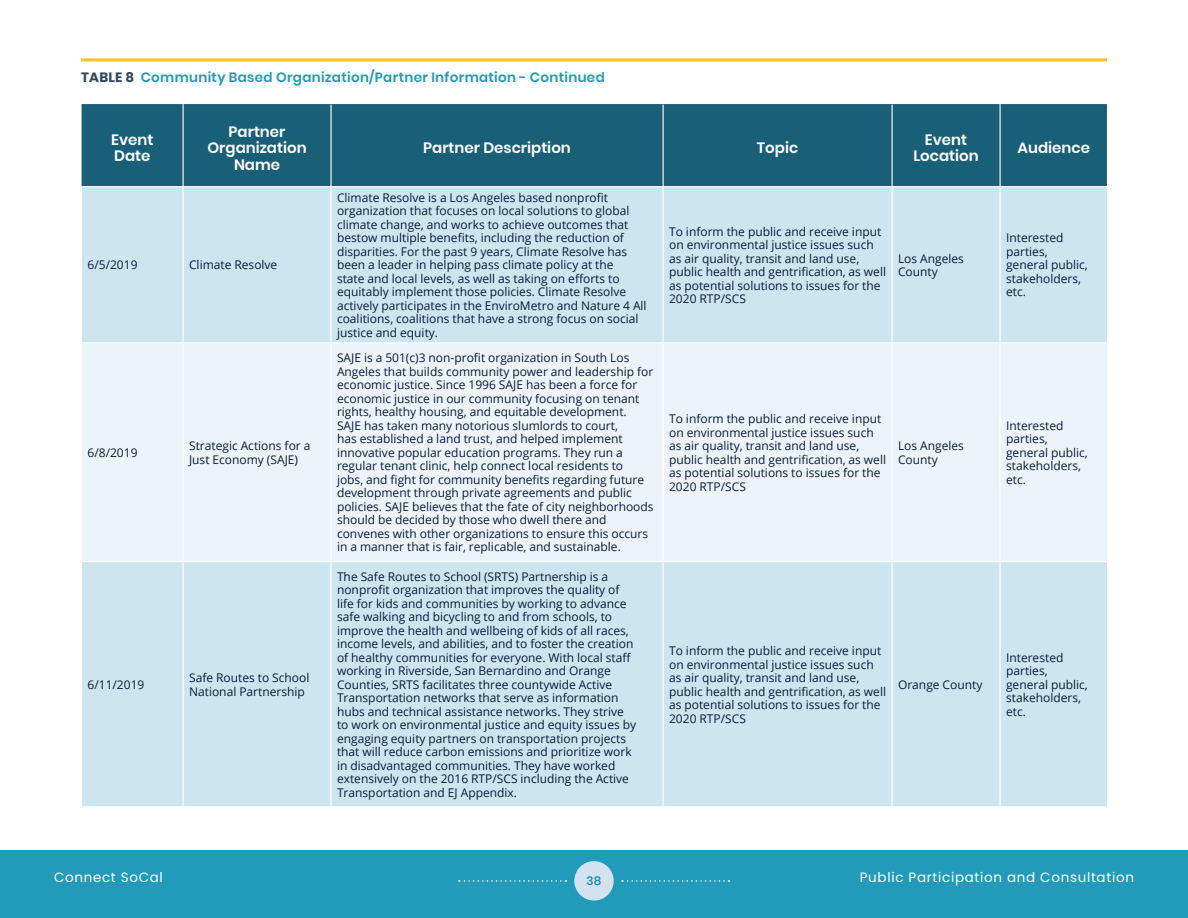
<style>
.page{position:relative;width:1188px;height:918px;background:#fff}
.page>*{position:absolute;margin:0;border:0;box-sizing:border-box;transform-origin:0 0}
.Table_Column_Heading{font:600 15px/16.5px "Poppins";color:#fff;text-align:center}
.Table_TitleCont{font:600 13.5px "Poppins";letter-spacing:.025em;color:#219bb9}
.t1{font:13.5px "Poppins";letter-spacing:.05em;color:#fff}
.Table_TitleCont-2{font:700 13.5px "Poppins";color:#32485e}
.Table_BodyTextLeft{font:12px/13.5px "Open Sans";color:#0a1c3b}
.t2{font:500 12px "Poppins";color:#1587a7}
.s1{font-weight:700;color:#32485e}
</style>
<div class="page">
<div style="left:0;top:850px;width:1188px;height:68px;background:#219bb9"></div>
<svg style="left:459px;top:880px;width:107px;height:2px"></svg>
<div style="left:574px;top:861px;width:40px;height:40px;background:#d2e2ee;border-radius:50%"></div>
<svg style="left:622px;top:880px;width:108px;height:2px"></svg>
<div style="left:82px;top:104px;width:1025px;height:82px;background:#185f77"></div>
<div style="left:82px;top:187px;width:1025px;height:619px;background:#cde5ef"></div>
<div style="left:82px;top:343px;width:1025px;height:218px;background:#edf4f9"></div>
<hr style="left:183px;top:187px;width:1px;height:155px;background:#fff">
<hr style="left:330px;top:187px;width:2px;height:155px;background:#fff">
<hr style="left:663px;top:187px;width:1px;height:155px;background:#fff">
<hr style="left:892px;top:187px;width:1px;height:155px;background:#fff">
<hr style="left:1000px;top:187px;width:1px;height:155px;background:#fff">
<hr style="left:81px;top:342px;width:102px;height:1px;background:#fff">
<hr style="left:183px;top:342px;width:148px;height:1px;background:#fff">
<hr style="left:183px;top:343px;width:1px;height:218px;background:#fff">
<hr style="left:331px;top:342px;width:332px;height:1px;background:#fff">
<hr style="left:330px;top:343px;width:2px;height:218px;background:#fff">
<hr style="left:663px;top:342px;width:229px;height:1px;background:#fff">
<hr style="left:663px;top:343px;width:1px;height:218px;background:#fff">
<hr style="left:892px;top:342px;width:108px;height:1px;background:#fff">
<hr style="left:892px;top:343px;width:1px;height:218px;background:#fff">
<hr style="left:1000px;top:342px;width:108px;height:1px;background:#fff">
<hr style="left:1000px;top:343px;width:1px;height:218px;background:#fff">
<hr style="left:81px;top:561px;width:102px;height:1px;background:#fff">
<hr style="left:183px;top:561px;width:148px;height:1px;background:#fff">
<hr style="left:183px;top:562px;width:1px;height:244px;background:#fff">
<hr style="left:331px;top:561px;width:332px;height:1px;background:#fff">
<hr style="left:330px;top:562px;width:2px;height:244px;background:#fff">
<hr style="left:663px;top:561px;width:229px;height:1px;background:#fff">
<hr style="left:663px;top:562px;width:1px;height:244px;background:#fff">
<hr style="left:892px;top:561px;width:108px;height:1px;background:#fff">
<hr style="left:892px;top:562px;width:1px;height:244px;background:#fff">
<hr style="left:1000px;top:561px;width:108px;height:1px;background:#fff">
<hr style="left:1000px;top:562px;width:1px;height:244px;background:#fff">
<hr style="left:330px;top:105px;width:2px;height:81px;background:#fff">
<hr style="left:663px;top:105px;width:1px;height:81px;background:#fff">
<hr style="left:892px;top:105px;width:1px;height:81px;background:#fff">
<hr style="left:183px;top:104px;width:1px;height:82px;background:#fff">
<hr style="left:1000px;top:104px;width:1px;height:82px;background:#fff">
<hr style="left:81px;top:58px;width:1026px;height:3px;background:#fbc314">
<p class="Table_TitleCont-2" style="left:81px;top:69px;width:18px">TABLE</p>
<p class="Table_TitleCont" style="left:126px;top:69px;width:481px"><span class="s1">8</span> Community Based Organization/Partner Information - Continued</p>
<p class="Table_Column_Heading" style="left:111px;top:132px;width:44px;text-align:left">Event<br>Date</p>
<p class="Table_Column_Heading" style="left:207px;top:123px;width:101px">Partner<br>Organization<br>Name</p>
<p class="Table_BodyTextLeft" style="left:88px;top:258px;width:51px">6/5/2019</p>
<p class="Table_BodyTextLeft" style="left:189px;top:258px;width:90px">Climate Resolve</p>
<p class="Table_BodyTextLeft" style="left:88px;top:445px;width:51px">6/8/2019</p>
<p class="Table_BodyTextLeft" style="left:189px;top:439px;width:123px">Strategic Actions for a<br>Just Economy (SAJE)</p>
<p class="Table_BodyTextLeft" style="left:88px;top:677px;width:58px">6/11/2019</p>
<p class="Table_BodyTextLeft" style="left:189px;top:671px;width:122px">Safe Routes to School<br>National Partnership</p>
<p class="Table_Column_Heading" style="left:423px;top:140px;width:149px">Partner Description</p>
<p class="Table_Column_Heading" style="left:757px;top:140px;width:43px">Topic</p>
<p class="Table_Column_Heading" style="left:913px;top:132px;width:67px">Event<br>Location</p>
<p class="Table_Column_Heading" style="left:1018px;top:140px;width:74px">Audience</p>
<p class="Table_BodyTextLeft" style="left:337px;top:190px;width:311px">Climate Resolve is a Los Angeles based nonprofit organization that focuses on local solutions to global climate change, and works to achieve outcomes that bestow multiple benefits, including the reduction of disparities. For the past 9 years, Climate Resolve has been a leader in helping pass climate policy at the<br>state and local levels, as well as taking on efforts to equitably implement those policies. Climate Resolve actively participates in the EnviroMetro and Nature 4 All coalitions, coalitions that have a strong focus on social justice and equity.</p>
<p class="Table_BodyTextLeft" style="left:337px;top:351px;width:318px">SAJE is a 501(c)3 non-profit organization in South Los Angeles that builds community power and leadership for economic justice. Since 1996 SAJE has been a force for economic justice in our community focusing on tenant rights, healthy housing, and equitable development.<br>SAJE has taken many notorious slumlords to court,<br>has established a land trust, and helped implement innovative popular education programs. They run a regular tenant clinic, help connect local residents to<br>jobs, and fight for community benefits regarding future development through private agreements and public policies. SAJE believes that the fate of city neighborhoods should be decided by those who dwell there and convenes with other organizations to ensure this occurs in a manner that is fair, replicable, and sustainable.</p>
<p class="Table_BodyTextLeft" style="left:337px;top:569px;width:301px">The Safe Routes to School (SRTS) Partnership is a nonprofit organization that improves the quality of life for kids and communities by working to advance safe walking and bicycling to and from schools, to improve the health and wellbeing of kids of all races, income levels, and abilities, and to foster the creation of healthy communities for everyone. With local staff working in Riverside, San Bernardino and Orange Counties, SRTS facilitates three countywide Active Transportation networks that serve as information hubs and technical assistance networks. They strive to work on environmental justice and equity issues by engaging equity partners on transportation projects that will reduce carbon emissions and prioritize work in disadvantaged communities. They have worked extensively on the 2016 RTP/SCS including the Active Transportation and EJ Appendix.</p>
<p class="Table_BodyTextLeft" style="left:669px;top:224px;width:218px">To inform the public and receive input on environmental justice issues such as air quality, transit and land use, public health and gentrification, as well as potential solutions to issues for the 2020 RTP/SCS</p>
<p class="Table_BodyTextLeft" style="left:898px;top:251px;width:67px">Los Angeles<br>County</p>
<p class="Table_BodyTextLeft" style="left:669px;top:412px;width:218px">To inform the public and receive input on environmental justice issues such as air quality, transit and land use, public health and gentrification, as well as potential solutions to issues for the 2020 RTP/SCS</p>
<p class="Table_BodyTextLeft" style="left:898px;top:439px;width:67px">Los Angeles<br>County</p>
<p class="Table_BodyTextLeft" style="left:669px;top:644px;width:218px">To inform the public and receive input on environmental justice issues such as air quality, transit and land use, public health and gentrification, as well as potential solutions to issues for the 2020 RTP/SCS</p>
<p class="Table_BodyTextLeft" style="left:898px;top:677px;width:86px">Orange County</p>
<p class="Table_BodyTextLeft" style="left:1006px;top:231px;width:83px">Interested parties, general public, stakeholders, etc.</p>
<p class="Table_BodyTextLeft" style="left:1006px;top:418px;width:83px">Interested parties, general public, stakeholders, etc.</p>
<p class="Table_BodyTextLeft" style="left:1006px;top:650px;width:83px">Interested parties, general public, stakeholders, etc.</p>
<p class="t1" style="left:54px;top:869px;width:110px">Connect SoCal</p>
<p class="t2" style="left:587px;top:874px;width:16px">38</p>
<p class="t1" style="left:860px;top:869px;width:276px">Public Participation and Consultation</p>
</div>
